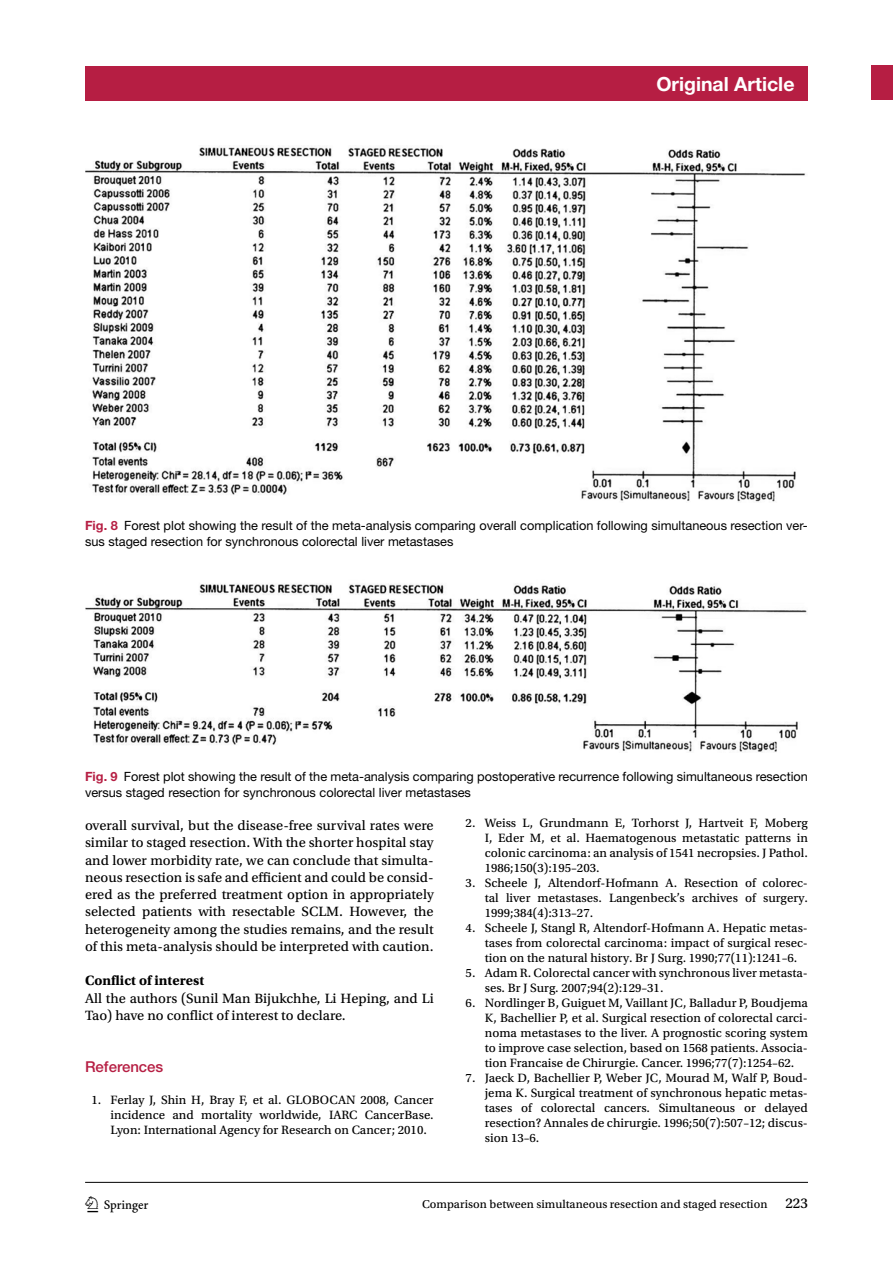
<style>
.page{position:relative;width:893px;height:1263px;background:#fff}
.page>*{position:absolute;margin:0;border:0;box-sizing:border-box;transform-origin:0 0}
.t1{font:22.5px "Springnew";color:#000}
.t2{font:700 19.5px "Helvetica Neue";color:#fff}
.t3{font:500 15px "Helvetica Neue";color:#b61e43}
.t4{font:14.25px/17.2px "Utopia Std Capt";color:#000;text-align:justify}
.t5{font:14.25px "Utopia Std Bold Capt";color:#000}
.t6{font:12.75px/15px "Utopia Std Capt";color:#000;text-align:justify}
.t7{font:12.75px/15.8px "Helvetica Neue";color:#000}
.t8{font:12px "Utopia Std Capt";color:#000}
.s1{font-weight:700;color:#b61e43}
.s2{font-size:15px}
</style>
<div class="page">
<div style="left:85px;top:66px;width:722px;height:34px;background:#b61e43"></div>
<div style="left:872px;top:66px;width:21px;height:34px;background:#b61e43"></div>
<hr style="left:85px;top:1182px;width:723px;height:1px;background:#000">
<img style="left:85px;top:583px;width:722px;height:169px">
<img style="left:85px;top:147px;width:721px;height:355px">
<h2 class="t2" style="left:656px;top:72px;width:140px">Original Article</h2>
<p class="t7" style="left:85px;top:518px;width:724px"><span class="s1">Fig. 8</span> Forest plot showing the result of the meta-analysis comparing overall complication following simultaneous resection ver&shy;sus staged resection for synchronous colorectal liver metastases</p>
<p class="t7" style="left:85px;top:768px;width:724px"><span class="s1">Fig. 9</span> Forest plot showing the result of the meta-analysis comparing postoperative recurrence following simultaneous resection versus staged resection for synchronous colorectal liver metastases</p>
<p class="t4" style="left:85px;top:817px;width:350px">overall survival, but the disease-free survival rates were similar to staged resection. With the shorter hospital stay and lower morbidity rate, we can conclude that simulta&shy;neous resection is safe and efficient and could be consid&shy;ered as the preferred treatment option in appropriately selected patients with resectable SCLM. However, the heterogeneity among the studies remains, and the result of this meta-analysis should be interpreted with caution.</p>
<p class="t5" style="left:85px;top:972px;width:121px">Conflict of interest</p>
<p class="t4" style="left:85px;top:990px;width:350px">All the authors (Sunil Man Bijukchhe, Li Heping, and Li<br>Tao) have no conflict of interest to declare.</p>
<p class="t3" style="left:85px;top:1057px;width:80px">References</p>
<p class="t6" style="left:111px;top:1092px;width:325px;text-indent:-19px">1. Ferlay J, Shin H, Bray F, et al. GLOBOCAN 2008, Cancer incidence and mortality worldwide, IARC CancerBase.<br>Lyon: International Agency for Research on Cancer; 2010.</p>
<p class="t6" style="left:485px;top:816px;width:325px;text-indent:-19px">2. Weiss L, Grundmann E, Torhorst J, Hartveit F, Moberg I, Eder M, et al. Haematogenous metastatic patterns in colonic carcinoma: an analysis of 1541 necropsies. J Pathol.<br>1986;150(3):195–203.</p>
<p class="t6" style="left:485px;top:876px;width:325px;text-indent:-19px">3. Scheele J, Altendorf-Hofmann A. Resection of colorec&shy;tal liver metastases. Langenbeck’s archives of surgery.<br>1999;384(4):313–27.</p>
<p class="t6" style="left:485px;top:921px;width:325px;text-indent:-19px">4. Scheele J, Stangl R, Altendorf-Hofmann A. Hepatic metas&shy;tases from colorectal carcinoma: impact of surgical resec&shy;tion on the natural history. Br J Surg. 1990;77(11):1241–6.</p>
<p class="t6" style="left:485px;top:966px;width:325px;text-indent:-19px">5. Adam R. Colorectal cancer with synchronous liver metasta&shy;ses. Br J Surg. 2007;94(2):129–31.</p>
<p class="t6" style="left:485px;top:996px;width:325px;text-indent:-19px">6. Nordlinger B, Guiguet M, Vaillant JC, Balladur P, Boudjema K, Bachellier P, et al. Surgical resection of colorectal carci&shy;noma metastases to the liver. A prognostic scoring system to improve case selection, based on 1568 patients. Associa&shy;tion Francaise de Chirurgie. Cancer. 1996;77(7):1254–62.</p>
<p class="t6" style="left:485px;top:1071px;width:325px;text-indent:-19px">7. Jaeck D, Bachellier P, Weber JC, Mourad M, Walf P, Boud&shy;jema K. Surgical treatment of synchronous hepatic metas&shy;tases of colorectal cancers. Simultaneous or delayed resection? Annales de chirurgie. 1996;50(7):507–12; discus&shy;sion 13–6.</p>
<h1 class="t1" style="left:87px;top:1196px;width:63px">1 3</h1>
<p class="t8" style="left:422px;top:1198px;width:387px">Comparison between simultaneous resection and staged resection <span class="s2">223</span></p>
</div>
